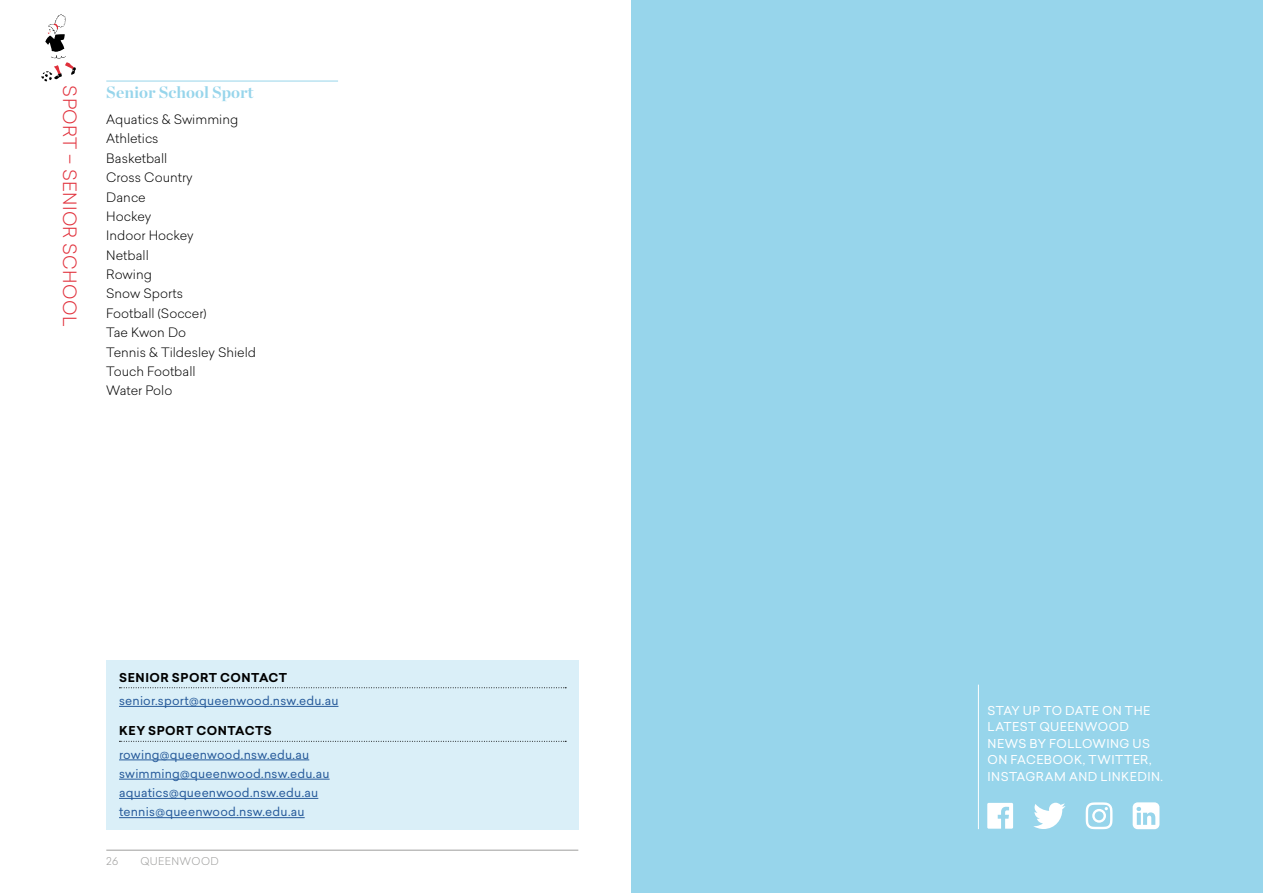
<style>
.page{position:relative;width:1263px;height:893px;background:#fff}
.page>*{position:absolute;margin:0;border:0;box-sizing:border-box;transform-origin:0 0}
.t1{font:300 18px "Sailec";letter-spacing:.02em;color:#e1303b}
.t2{font:700 16.5px "Chronicle Display";color:#97d5eb}
.t3{font:300 12.75px/19.4px "Sailec";color:#000}
.t4{font:12px/19.2px "Sailec";letter-spacing:.015em;color:#275b9b}
.t5{font:12px/16.5px "Sailec";letter-spacing:.04em;color:#fff}
.t6{font:700 12px "Sailec";letter-spacing:.045em;color:#000}
.t7{font:300 10.5px "Sailec";letter-spacing:.04em;color:#9d9d9c}
</style>
<div class="page">
<hr style="left:106px;top:850px;width:472px;height:1px;background:#9d9d9c">
<svg style="left:41px;top:14px;width:35px;height:67px"></svg>
<hr style="left:106px;top:81px;width:232px;height:1px;background:#97d5eb">
<div style="left:106px;top:660px;width:472px;height:169px;background:#daeff8"></div>
<svg style="left:119px;top:687px;width:447px;height:1px"></svg>
<hr style="left:119px;top:706px;width:219px;height:1px;background:#275b9b">
<svg style="left:119px;top:741px;width:447px;height:1px"></svg>
<hr style="left:119px;top:760px;width:190px;height:1px;background:#275b9b">
<hr style="left:119px;top:779px;width:211px;height:1px;background:#275b9b">
<hr style="left:119px;top:798px;width:199px;height:1px;background:#275b9b">
<hr style="left:119px;top:817px;width:186px;height:1px;background:#275b9b">
<div style="left:631px;top:0;width:632px;height:893px;background:#97d5eb"></div>
<hr style="left:978px;top:685px;width:1px;height:144px;background:#fff">
<svg style="left:1086px;top:802px;width:26px;height:27px"></svg>
<svg style="left:987px;top:803px;width:26px;height:26px"></svg>
<svg style="left:1033px;top:803px;width:32px;height:26px"></svg>
<svg style="left:1133px;top:802px;width:26px;height:27px"></svg>
<h1 class="t1" style="left:82px;top:85px;width:242px;rotate:90deg">SPORT – SENIOR SCHOOL</h1>
<p class="t2" style="left:106px;top:79px;width:149px">Senior School Sport</p>
<p class="t3" style="left:106px;top:109px;width:151px">Aquatics &amp; Swimming<br>Athletics<br>Basketball<br>Cross Country<br>Dance<br>Hockey<br>Indoor Hockey<br>Netball<br>Rowing<br>Snow Sports<br>Football (Soccer)<br>Tae Kwon Do<br>Tennis &amp; Tildesley Shield<br>Touch Football<br>Water Polo</p>
<p class="t6" style="left:119px;top:669px;width:169px">SENIOR SPORT CONTACT</p>
<p class="t4" style="left:119px;top:691px;width:221px">senior.sport@queenwood.nsw.edu.au</p>
<p class="t6" style="left:119px;top:722px;width:154px">KEY SPORT CONTACTS</p>
<p class="t4" style="left:119px;top:744px;width:212px">rowing@queenwood.nsw.edu.au swimming@queenwood.nsw.edu.au aquatics@queenwood.nsw.edu.au tennis@queenwood.nsw.edu.au</p>
<p class="t7" style="left:106px;top:854px;width:13px">26</p>
<p class="t7" style="left:140px;top:854px;width:80px">QUEENWOOD</p>
<p class="t5" style="left:987px;top:702px;width:177px">STAY UP TO DATE ON THE<br>LATEST QUEENWOOD<br>NEWS BY FOLLOWING US<br>ON FACEBOOK, TWITTER,<br>INSTAGRAM AND LINKEDIN.</p>
</div>
